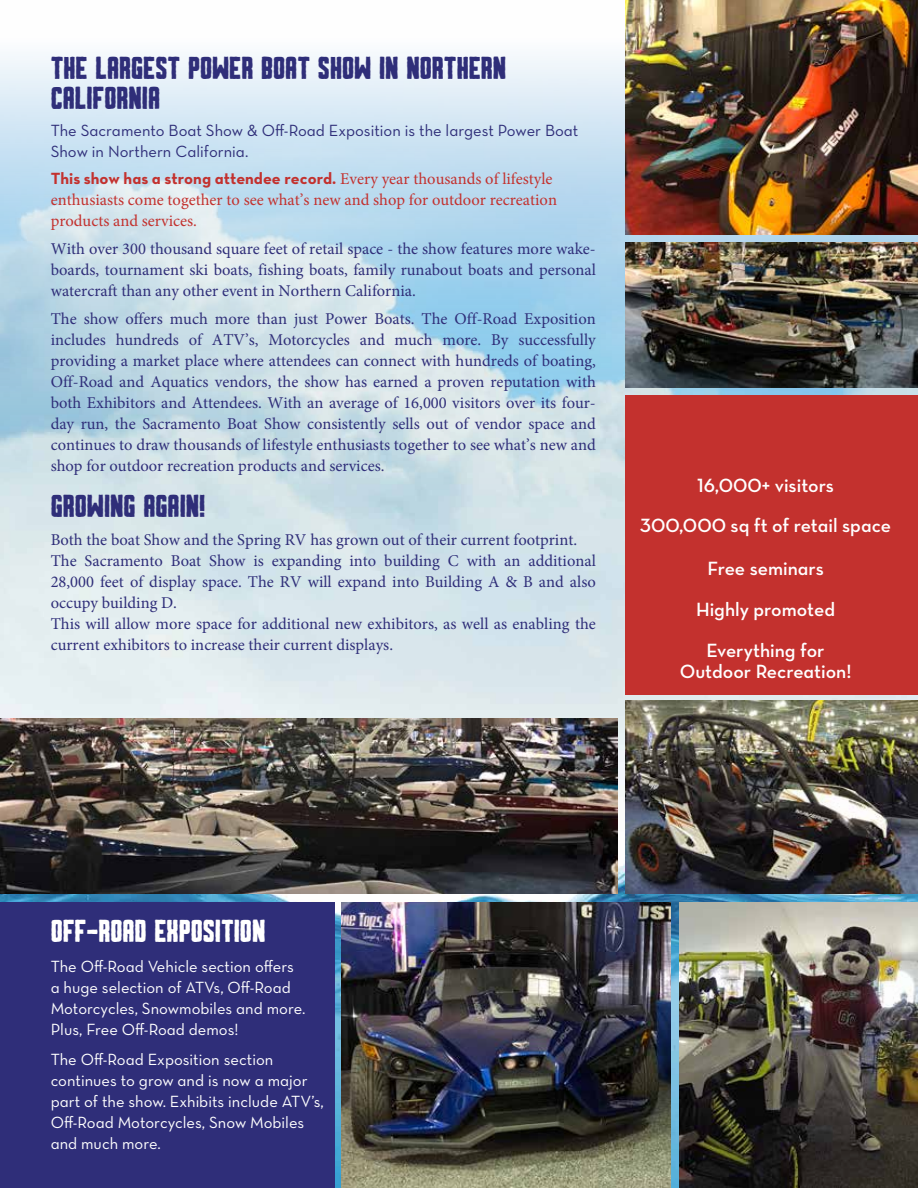
<style>
.page{position:relative;width:918px;height:1188px;background:#fff}
.page>*{position:absolute;margin:0;border:0;box-sizing:border-box;transform-origin:0 0}
.t1{font:31.5px/30px "Sumac Rocky";color:#2f2e79}
.t2{font:31.5px "Sumac Rocky";color:#fff}
.t3{font:19.5px/41.2px "Neutra Text Demi Alt";color:#fff;text-align:center}
.t4{font:16.5px/21px "Minion Pro";color:#2f2e79;text-align:justify}
.t5{font:16.5px/21px "Neutra Text Book Alt";color:#fff}
.t6{font:16.5px/21px "Neutra Text Book Alt";color:#2f2e79}
.t7{font:16.5px/21px "Minion Pro";color:#c3312e}
.t8{font:16.5px "Neutra Text Bold Alt";color:#c3312e}
.s1{font-family:"Minion Pro"}
</style>
<div class="page">
<img style="left:0;top:0;width:918px;height:1188px">
<div style="left:0;top:902px;width:334px;height:286px;background:#2f2e79"></div>
<img style="left:626px;top:243px;width:292px;height:145px">
<img style="left:679px;top:902px;width:239px;height:286px">
<div style="left:626px;top:395px;width:292px;height:300px;background:#c3312e"></div>
<img style="left:626px;top:700px;width:292px;height:194px">
<img style="left:0;top:718px;width:618px;height:176px">
<img style="left:626px;top:0;width:292px;height:234px">
<img style="left:341px;top:902px;width:329px;height:286px">
<h1 class="t1" style="left:51px;top:53px;width:457px">THE LARGEST POWER BOAT SHOW IN NORTHERN<br>CALIFORNIA</h1>
<p class="t6" style="left:51px;top:120px;width:529px">The Sacramento Boat Show &amp; Off-Road Exposition is the largest Power Boat<br>Show in Northern California.</p>
<p class="t8" style="left:51px;top:168px;width:503px">This show has a strong attendee record. <span class="s1">Every year thousands of lifestyle</span></p>
<p class="t7" style="left:51px;top:189px;width:508px">enthusiasts come together to see what’s new and shop for outdoor recreation products and services.</p>
<p class="t4" style="left:51px;top:238px;width:547px">With over 300 thousand square feet of retail space - the show features more wake&shy;boards, tournament ski boats, fishing boats, family runabout boats and personal watercraft than any other event in Northern California.</p>
<p class="t4" style="left:51px;top:308px;width:547px">The show offers much more than just Power Boats. The Off-Road Exposition includes hundreds of ATV’s, Motorcycles and much more. By successfully providing a market place where attendees can connect with hundreds of boating, Off-Road and Aquatics vendors, the show has earned a proven reputation with both Exhibitors and Attendees. With an average of 16,000 visitors over its four&shy;day run, the Sacramento Boat Show consistently sells out of vendor space and continues to draw thousands of lifestyle enthusiasts together to see what’s new and shop for outdoor recreation products and services.</p>
<h1 class="t1" style="left:51px;top:491px;width:156px">GROWING AGAIN!</h1>
<p class="t4" style="left:51px;top:529px;width:547px;text-align:left">Both the boat Show and the Spring RV has grown out of their current footprint.<br>The Sacramento Boat Show is expanding into building C with an additional 28,000 feet of display space. The RV will expand into Building A &amp; B and also occupy building D.<br>This will allow more space for additional new exhibitors, as well as enabling the current exhibitors to increase their current displays.</p>
<p class="t3" style="left:640px;top:464px;width:252px;line-height:40.5px">16,000+ visitors<br>300,000 sq ft of retail space</p>
<p class="t3" style="left:696px;top:547px;width:141px">Free seminars<br>Highly promoted<br>Everything for</p>
<p class="t3" style="left:680px;top:651px;width:173px">Outdoor Recreation!</p>
<h1 class="t2" style="left:51px;top:912px;width:216px">OFF-ROAD EXPOSITION</h1>
<p class="t5" style="left:51px;top:955px;width:256px">The Off-Road Vehicle section offers a huge selection of ATVs, Off-Road Motorcycles, Snowmobiles and more.<br>Plus, Free Off-Road demos!</p>
<p class="t5" style="left:51px;top:1048px;width:275px">The Off-Road Exposition section continues to grow and is now a major part of the show. Exhibits include ATV’s,<br>Off-Road Motorcycles, Snow Mobiles and much more.</p>
</div>
